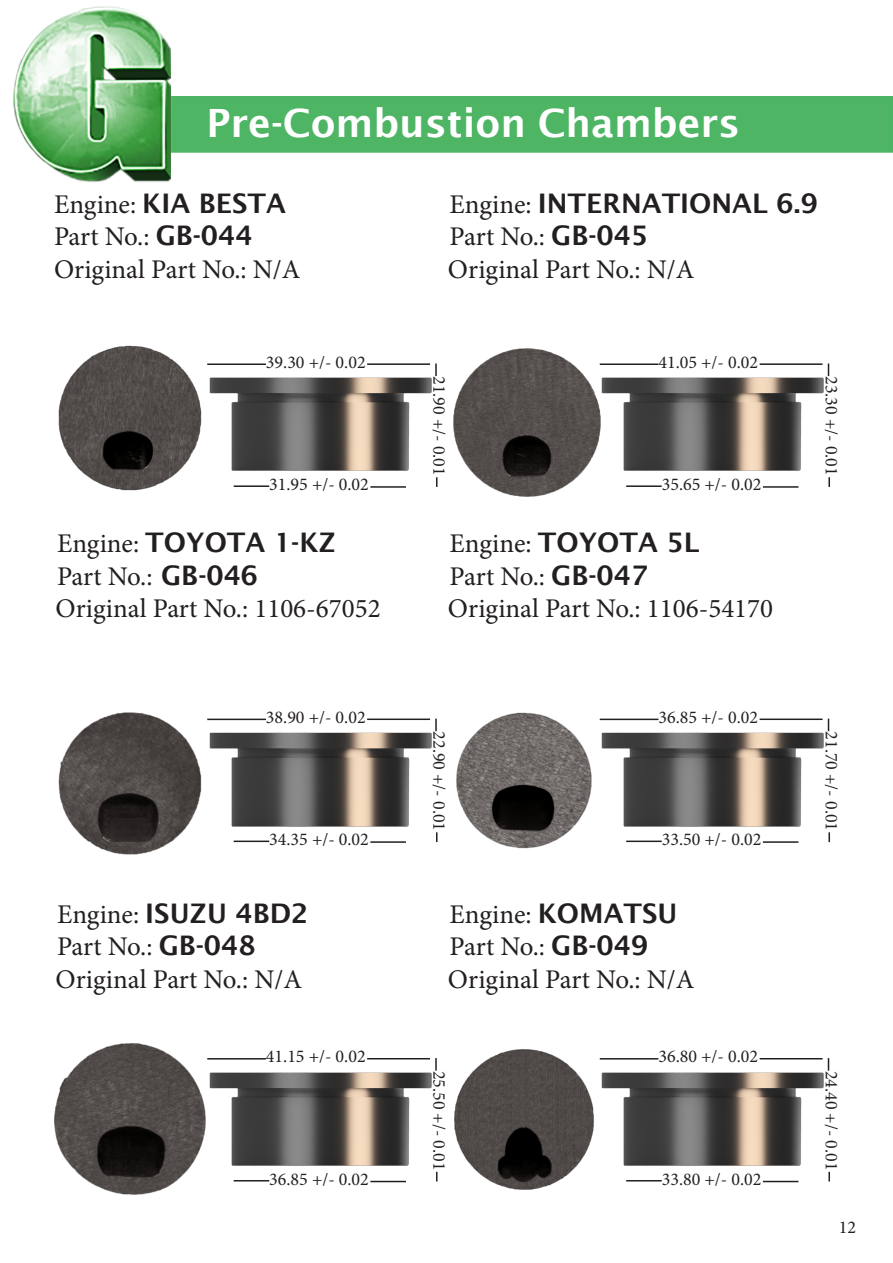
<style>
.page{position:relative;width:893px;height:1263px;background:#fff}
.page>*{position:absolute;margin:0;border:0;box-sizing:border-box;transform-origin:0 0}
.t1{font:600 39px "Lucida Sans";color:#fff}
.t2{font:27px "Minion Pro";color:#231f20}
.t3{font:600 27px "Lucida Sans";color:#231f20}
.t4{font:18px "Minion Pro";color:#231f20}
.s1{font-family:"Minion Pro";font-weight:400}
.s2{font-family:"Lucida Sans";font-weight:600}
</style>
<div class="page">
<div style="left:54px;top:96px;width:839px;height:57px;background:#4db564;border:2px solid #4bb664"></div>
<img style="left:13px;top:6px;width:179px;height:176px">
<img style="left:213px;top:364px;width:224px;height:107px">
<hr style="left:207px;top:363px;width:59px;height:2px;background:#231f20">
<hr style="left:370px;top:486px;width:36px;height:2px;background:#231f20">
<hr style="left:234px;top:485px;width:35px;height:2px;background:#231f20">
<svg style="left:435px;top:363px;width:2px;height:13px"></svg>
<hr style="left:367px;top:363px;width:63px;height:2px;background:#231f20">
<img style="left:613px;top:364px;width:216px;height:107px">
<hr style="left:600px;top:363px;width:58px;height:2px;background:#231f20">
<hr style="left:763px;top:486px;width:35px;height:2px;background:#231f20">
<hr style="left:626px;top:485px;width:36px;height:2px;background:#231f20">
<svg style="left:828px;top:477px;width:2px;height:10px"></svg>
<svg style="left:828px;top:363px;width:1px;height:13px"></svg>
<hr style="left:760px;top:363px;width:62px;height:2px;background:#231f20">
<img style="left:211px;top:719px;width:221px;height:108px">
<hr style="left:207px;top:719px;width:59px;height:1px;background:#231f20">
<hr style="left:370px;top:841px;width:36px;height:2px;background:#231f20">
<hr style="left:234px;top:840px;width:35px;height:2px;background:#231f20">
<hr style="left:367px;top:718px;width:63px;height:2px;background:#231f20">
<img style="left:613px;top:719px;width:216px;height:108px">
<hr style="left:600px;top:719px;width:58px;height:1px;background:#231f20">
<hr style="left:763px;top:841px;width:35px;height:2px;background:#231f20">
<hr style="left:626px;top:840px;width:36px;height:2px;background:#231f20">
<svg style="left:828px;top:832px;width:2px;height:10px"></svg>
<svg style="left:828px;top:719px;width:1px;height:12px"></svg>
<hr style="left:760px;top:718px;width:62px;height:2px;background:#231f20">
<img style="left:220px;top:1059px;width:210px;height:107px">
<hr style="left:207px;top:1058px;width:59px;height:1px;background:#231f20">
<hr style="left:370px;top:1181px;width:36px;height:1px;background:#231f20">
<hr style="left:234px;top:1180px;width:35px;height:1px;background:#231f20">
<hr style="left:367px;top:1058px;width:63px;height:1px;background:#231f20">
<img style="left:619px;top:1059px;width:210px;height:113px">
<hr style="left:600px;top:1058px;width:58px;height:1px;background:#231f20">
<hr style="left:763px;top:1181px;width:35px;height:1px;background:#231f20">
<hr style="left:626px;top:1180px;width:36px;height:1px;background:#231f20">
<svg style="left:828px;top:1172px;width:2px;height:9px"></svg>
<svg style="left:828px;top:1058px;width:1px;height:13px"></svg>
<hr style="left:760px;top:1058px;width:62px;height:1px;background:#231f20">
<img style="left:58px;top:345px;width:155px;height:146px">
<img style="left:453px;top:348px;width:160px;height:149px">
<img style="left:58px;top:712px;width:153px;height:143px">
<img style="left:435px;top:712px;width:178px;height:137px">
<img style="left:54px;top:1043px;width:166px;height:152px">
<img style="left:430px;top:1049px;width:189px;height:141px">
<h1 class="t1" style="left:207px;top:100px;width:535px">Pre-Combustion Chambers</h1>
<p class="t3" style="left:54px;top:188px;width:234px"><span class="s1">Engine:</span> KIA BESTA</p>
<p class="t2" style="left:54px;top:218px;width:200px">Part No.: <span class="s2">GB-044</span></p>
<p class="t2" style="left:54px;top:251px;width:248px">Original Part No.: N/A</p>
<p class="t3" style="left:449px;top:188px;width:370px"><span class="s1">Engine:</span> INTERNATIONAL 6.9</p>
<p class="t2" style="left:449px;top:218px;width:200px">Part No.: <span class="s2">GB-045</span></p>
<p class="t2" style="left:448px;top:251px;width:248px">Original Part No.: N/A</p>
<p class="t4" style="left:266px;top:350px;width:101px">39.30 +/- 0.02</p>
<p class="t4" style="left:658px;top:350px;width:101px">41.05 +/- 0.02</p>
<p class="t4" style="left:451px;top:376px;width:101px;rotate:90deg">21.90 +/- 0.01</p>
<p class="t4" style="left:844px;top:376px;width:101px;rotate:90deg">23.30 +/- 0.01</p>
<p class="t4" style="left:269px;top:472px;width:101px">31.95 +/- 0.02</p>
<p class="t4" style="left:662px;top:472px;width:101px">35.65 +/- 0.02</p>
<p class="t3" style="left:57px;top:527px;width:281px"><span class="s1">Engine:</span> TOYOTA 1-KZ</p>
<p class="t2" style="left:57px;top:558px;width:203px">Part No.: <span class="s2">GB-046</span></p>
<p class="t2" style="left:56px;top:590px;width:327px">Original Part No.: 1106-67052</p>
<p class="t3" style="left:449px;top:527px;width:252px"><span class="s1">Engine:</span> TOYOTA 5L</p>
<p class="t2" style="left:449px;top:558px;width:200px">Part No.: <span class="s2">GB-047</span></p>
<p class="t2" style="left:448px;top:590px;width:327px">Original Part No.: 1106-54170</p>
<p class="t4" style="left:266px;top:705px;width:101px">38.90 +/- 0.02</p>
<p class="t4" style="left:658px;top:705px;width:101px">36.85 +/- 0.02</p>
<p class="t4" style="left:451px;top:731px;width:101px;rotate:90deg">22.90 +/- 0.01</p>
<p class="t4" style="left:844px;top:731px;width:101px;rotate:90deg">21.70 +/- 0.01</p>
<p class="t4" style="left:269px;top:828px;width:101px">34.35 +/- 0.02</p>
<p class="t4" style="left:662px;top:828px;width:101px">33.50 +/- 0.02</p>
<p class="t3" style="left:57px;top:898px;width:253px"><span class="s1">Engine:</span> ISUZU 4BD2</p>
<p class="t2" style="left:57px;top:929px;width:200px">Part No.: <span class="s2">GB-048</span></p>
<p class="t2" style="left:56px;top:961px;width:248px">Original Part No.: N/A</p>
<p class="t2" style="left:449px;top:896px;width:230px">Engine: <span class="s2">KOMATSU</span></p>
<p class="t2" style="left:449px;top:929px;width:200px">Part No.: <span class="s2">GB-049</span></p>
<p class="t2" style="left:448px;top:961px;width:248px">Original Part No.: N/A</p>
<p class="t4" style="left:266px;top:1044px;width:101px">41.15 +/- 0.02</p>
<p class="t4" style="left:658px;top:1044px;width:101px">36.80 +/- 0.02</p>
<p class="t4" style="left:451px;top:1071px;width:101px;rotate:90deg">25.50 +/- 0.01</p>
<p class="t4" style="left:844px;top:1071px;width:101px;rotate:90deg">24.40 +/- 0.01</p>
<p class="t4" style="left:269px;top:1167px;width:101px">36.85 +/- 0.02</p>
<p class="t4" style="left:662px;top:1167px;width:101px">33.80 +/- 0.02</p>
<p class="t4" style="left:839px;top:1215px;width:19px">12</p>
</div>
